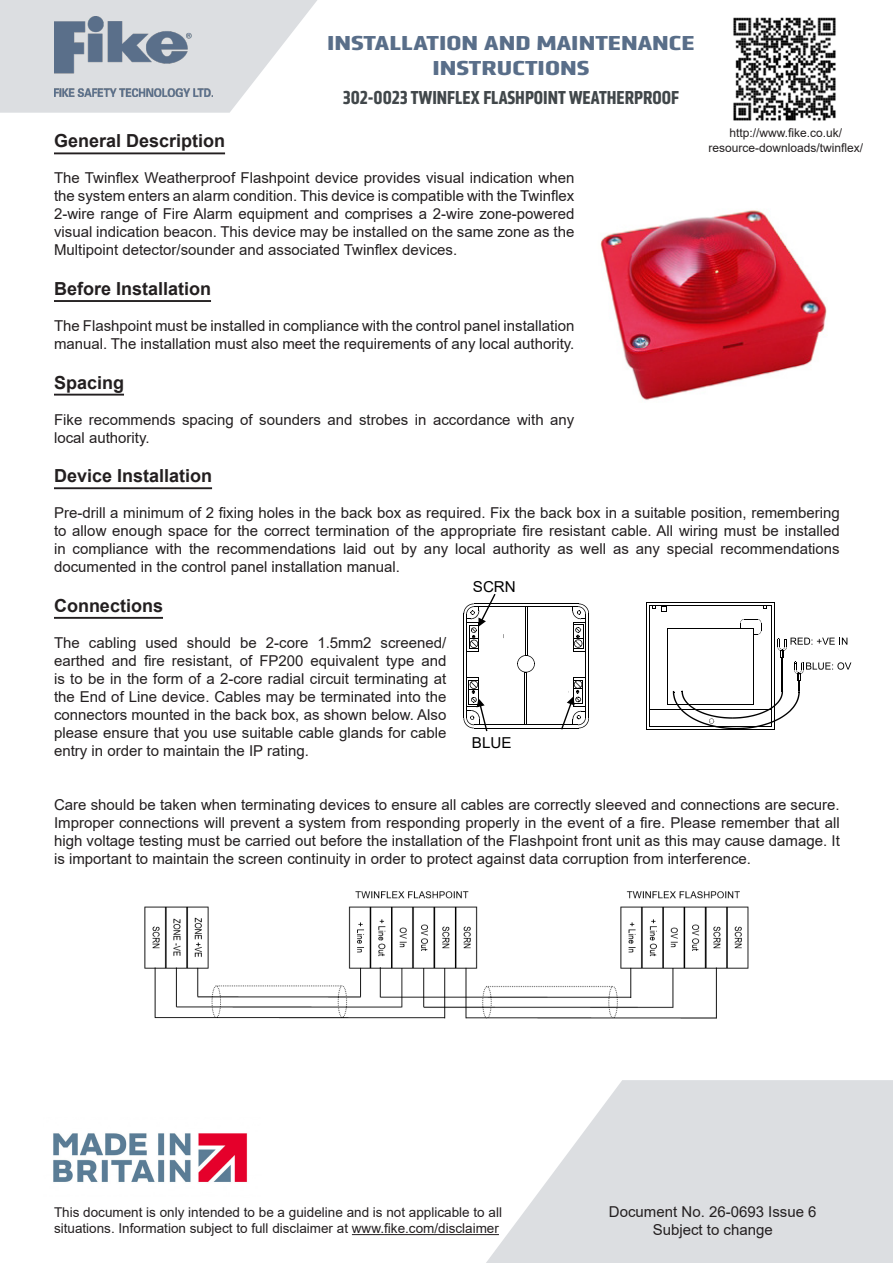
<style>
.page{position:relative;width:893px;height:1263px;background:#fff}
.page>*{position:absolute;margin:0;border:0;box-sizing:border-box;transform-origin:0 0}
.t1{font:700 21px/25.2px "Klavika Condensed";color:#596e89;text-align:center;scale:1.5 1}
.t2{font:700 19.5px "Klavika Condensed";color:#41474a}
.Normal_wrd_6{font:700 18px "Arial";color:#231f20}
.Normal_wrd_6-2{font:15px/18px "Arial";color:#231f20;text-align:justify}
.t3{font:15px "Arial";color:#000}
.t4{font:13.5px/16.2px "Arial";color:#231f20}
.t5{font:12px "Arial";color:#231f20}
</style>
<div class="page">
<svg style="left:0;top:0;width:317px;height:113px"></svg>
<svg style="left:486px;top:1080px;width:407px;height:183px;fill:#dcdee1"></svg>
<img style="left:54px;top:16px;width:159px;height:80px">
<hr style="left:352px;top:1234px;width:147px;height:1px;background:#231f20">
<img style="left:733px;top:17px;width:103px;height:104px">
<hr style="left:54px;top:152px;width:171px;height:2px;background:#231f20">
<hr style="left:54px;top:300px;width:157px;height:2px;background:#231f20">
<hr style="left:54px;top:394px;width:70px;height:2px;background:#231f20">
<hr style="left:54px;top:487px;width:158px;height:2px;background:#231f20">
<hr style="left:54px;top:617px;width:109px;height:2px;background:#231f20">
<img style="left:600px;top:210px;width:227px;height:190px">
<img style="left:53px;top:1133px;width:195px;height:49px">
<img style="left:144px;top:891px;width:605px;height:128px">
<hr style="left:474px;top:603px;width:105px;height:1px;background:#000">
<hr style="left:588px;top:614px;width:1px;height:104px;background:#000">
<hr style="left:474px;top:728px;width:105px;height:1px;background:#000">
<hr style="left:463px;top:614px;width:1px;height:104px;background:#000">
<hr style="left:474px;top:606px;width:104px;height:1px;background:#000">
<hr style="left:585px;top:614px;width:1px;height:103px;background:#000">
<hr style="left:474px;top:724px;width:104px;height:1px;background:#000">
<hr style="left:466px;top:614px;width:1px;height:103px;background:#000">
<hr style="left:527px;top:672px;width:1px;height:52px;background:#000">
<hr style="left:525px;top:672px;width:1px;height:52px;background:#000">
<hr style="left:527px;top:607px;width:1px;height:48px;background:#000">
<svg style="left:517px;top:655px;width:18px;height:18px"></svg>
<hr style="left:525px;top:607px;width:1px;height:48px;background:#000">
<svg style="left:572px;top:603px;width:17px;height:49px"></svg>
<svg style="left:463px;top:677px;width:25px;height:55px"></svg>
<svg style="left:561px;top:677px;width:28px;height:53px"></svg>
<svg style="left:463px;top:594px;width:33px;height:58px"></svg>
<hr style="left:647px;top:603px;width:127px;height:1px;background:#000">
<hr style="left:774px;top:603px;width:1px;height:127px;background:#000">
<hr style="left:647px;top:730px;width:127px;height:1px;background:#000">
<hr style="left:646px;top:603px;width:1px;height:127px;background:#000">
<hr style="left:650px;top:606px;width:121px;height:1px;background:#000">
<hr style="left:771px;top:606px;width:1px;height:120px;background:#000">
<hr style="left:649px;top:606px;width:1px;height:120px;background:#000">
<hr style="left:650px;top:709px;width:121px;height:1px;background:#000">
<hr style="left:650px;top:726px;width:121px;height:1px;background:#000">
<svg style="left:763px;top:603px;width:11px;height:6px"></svg>
<svg style="left:647px;top:603px;width:20px;height:9px"></svg>
<svg style="left:667px;top:619px;width:184px;height:112px"></svg>
<h1 class="t1" style="left:327px;top:30px;width:246px">INSTALLATION AND MAINTENANCE<br>INSTRUCTIONS</h1>
<p class="t2" style="left:343px;top:85px;width:338px">302-0023 TWINFLEX FLASHPOINT WEATHERPROOF</p>
<p class="t5" style="left:729px;top:125px;width:114px">http://www.fike.co.uk/</p>
<p class="Normal_wrd_6" style="left:54px;top:128px;width:173px">General Description</p>
<p class="t5" style="left:708px;top:139px;width:156px">resource-downloads/twinflex/</p>
<p class="Normal_wrd_6-2" style="left:54px;top:169px;width:522px">The Twinflex Weatherproof Flashpoint device provides visual indication when the system enters an alarm condition. This device is compatible with the Twinflex 2-wire range of Fire Alarm equipment and comprises a 2-wire zone-powered visual indication beacon. This device may be installed on the same zone as the Multipoint detector/sounder and associated Twinflex devices.</p>
<p class="Normal_wrd_6" style="left:54px;top:276px;width:159px">Before Installation</p>
<p class="Normal_wrd_6-2" style="left:54px;top:317px;width:522px">The Flashpoint must be installed in compliance with the control panel installation manual. The installation must also meet the requirements of any local authority.</p>
<p class="Normal_wrd_6" style="left:54px;top:370px;width:72px">Spacing</p>
<p class="Normal_wrd_6-2" style="left:54px;top:410px;width:522px">Fike recommends spacing of sounders and strobes in accordance with any local authority.</p>
<p class="Normal_wrd_6" style="left:54px;top:463px;width:160px">Device Installation</p>
<p class="Normal_wrd_6-2" style="left:54px;top:504px;width:787px">Pre-drill a minimum of 2 fixing holes in the back box as required. Fix the back box in a suitable position, remembering to allow enough space for the correct termination of the appropriate fire resistant cable. All wiring must be installed in compliance with the recommendations laid out by any local authority as well as any special recommendations documented in the control panel installation manual.</p>
<p class="Normal_wrd_6" style="left:54px;top:593px;width:111px">Connections</p>
<p class="Normal_wrd_6-2" style="left:54px;top:633px;width:394px">The cabling used should be 2-core 1.5mm2 screened/ earthed and fire resistant, of FP200 equivalent type and is to be in the form of a 2-core radial circuit terminating at the End of Line device. Cables may be terminated into the connectors mounted in the back box, as shown below. Also please ensure that you use suitable cable glands for cable entry in order to maintain the IP rating.</p>
<p class="Normal_wrd_6-2" style="left:54px;top:795px;width:787px">Care should be taken when terminating devices to ensure all cables are correctly sleeved and connections are secure.<br>Improper connections will prevent a system from responding properly in the event of a fire. Please remember that all high voltage testing must be carried out before the installation of the Flashpoint front unit as this may cause damage. It is important to maintain the screen continuity in order to protect against data corruption from interference.</p>
<p class="t3" style="left:473px;top:576px;width:44px">SCRN</p>
<p class="t3" style="left:472px;top:732px;width:41px">BLUE</p>
<p class="t4" style="left:54px;top:1204px;width:449px">This document is only intended to be a guideline and is not applicable to all situations. Information subject to full disclaimer at www.fike.com/disclaimer</p>
<p class="Normal_wrd_6-2" style="left:609px;top:1202px;width:209px;text-align:center">Document No. 26-0693 Issue 6<br>Subject to change</p>
</div>
